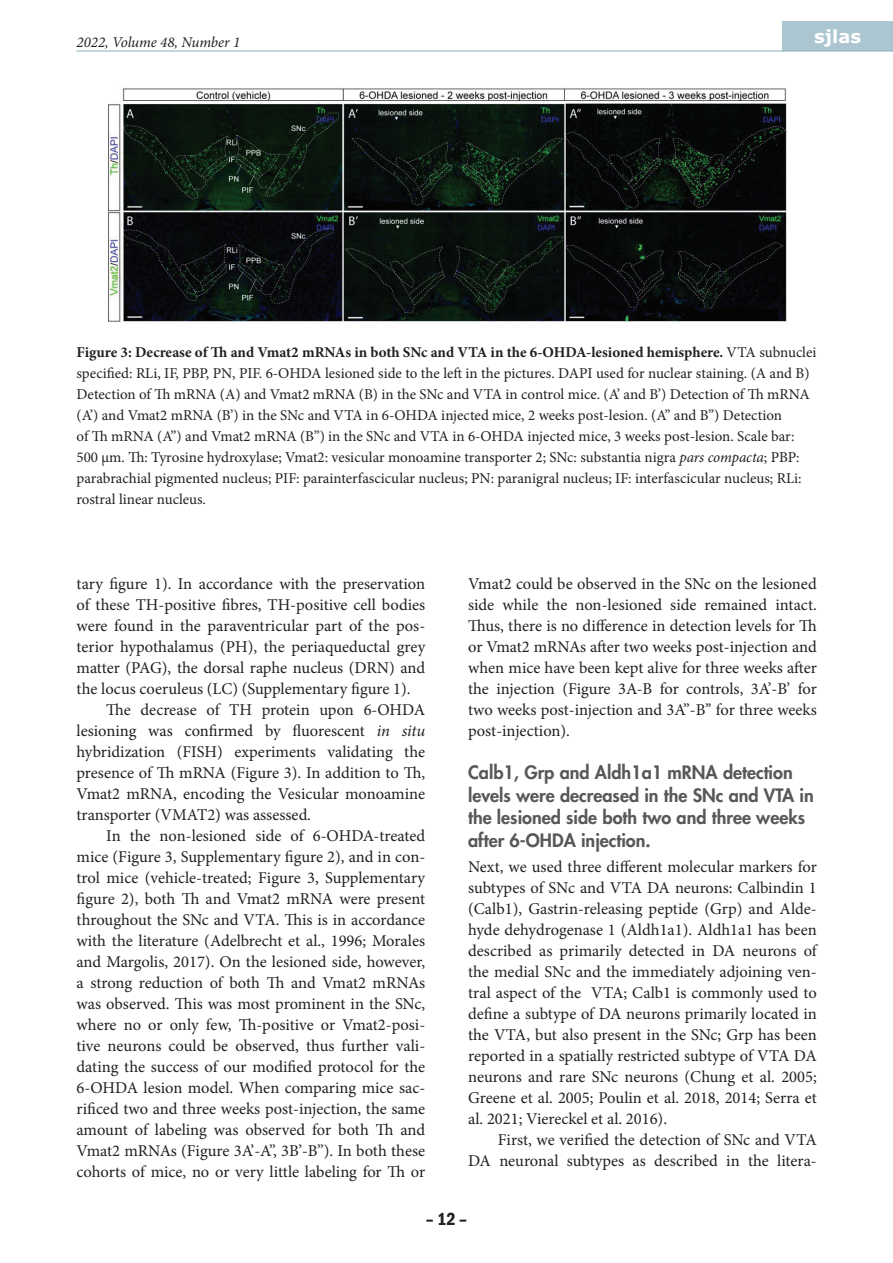
<style>
.page{position:relative;width:893px;height:1263px;background:#fff}
.page>*{position:absolute;margin:0;border:0;box-sizing:border-box;transform-origin:0 0}
.t1{font:800 18px/22.5px "Futura Std";color:#57585a}
.t2{font:700 18px "Verdana";color:#fff}
.t3{font:600 condensed 18px "Franklin Gothic";color:#231f20}
.t4{font:16.5px/21px "Minion Pro";color:#231f20;text-align:justify}
.t5{font:15px/21px "Minion Pro";color:#231f20}
.t6{font:italic 15px "Minion Pro";letter-spacing:-.01em;color:#231f20}
.s1{font-weight:700}
.s2{font-style:italic}
</style>
<div class="page">
<div style="left:782px;top:21px;width:111px;height:30px;background:#abc6d0"></div>
<img style="left:108px;top:88px;width:679px;height:235px">
<hr style="left:77px;top:51px;width:816px;height:1px;background:#88afbb">
<p class="t6" style="left:77px;top:32px;width:165px">2022, Volume 48, Number 1</p>
<p class="t2" style="left:814px;top:24px;width:48px">sjlas</p>
<p class="t5" style="left:77px;top:342px;width:741px"><span class="s1">Figure 3: Decrease of Th and Vmat2 mRNAs in both SNc and VTA in the 6-OHDA-lesioned hemisphere.</span> VTA subnuclei specified: RLi, IF, PBP, PN, PIF. 6-OHDA lesioned side to the left in the pictures. DAPI used for nuclear staining. (A and B)<br>Detection of Th mRNA (A) and Vmat2 mRNA (B) in the SNc and VTA in control mice. (A’ and B’) Detection of Th mRNA (A’) and Vmat2 mRNA (B’) in the SNc and VTA in 6-OHDA injected mice, 2 weeks post-lesion. (A’’ and B’’) Detection<br>of Th mRNA (A’’) and Vmat2 mRNA (B’’) in the SNc and VTA in 6-OHDA injected mice, 3 weeks post-lesion. Scale bar:<br>500 µm. Th: Tyrosine hydroxylase; Vmat2: vesicular monoamine transporter 2; SNc: substantia nigra <span class="s2">pars compacta</span>; PBP: parabrachial pigmented nucleus; PIF: parainterfascicular nucleus; PN: paranigral nucleus; IF: interfascicular nucleus; RLi: rostral linear nucleus.</p>
<p class="t4" style="left:77px;top:573px;width:350px">tary figure 1). In accordance with the preservation</p>
<p class="t4" style="left:77px;top:594px;width:350px">of these TH-positive fibres, TH-positive cell bodies</p>
<p class="t4" style="left:77px;top:615px;width:350px">were found in the paraventricular part of the pos-</p>
<p class="t4" style="left:77px;top:636px;width:350px">terior hypothalamus (PH), the periaqueductal grey</p>
<p class="t4" style="left:77px;top:657px;width:350px">matter (PAG), the dorsal raphe nucleus (DRN) and</p>
<p class="t4" style="left:77px;top:678px;width:335px">the locus coeruleus (LC) (Supplementary figure 1).</p>
<p class="t4" style="left:106px;top:699px;width:320px">The decrease of TH protein upon 6-OHDA</p>
<p class="t4" style="left:77px;top:720px;width:350px">lesioning was confirmed by fluorescent <span class="s2">in situ</span></p>
<p class="t4" style="left:77px;top:741px;width:350px">hybridization (FISH) experiments validating the</p>
<p class="t4" style="left:77px;top:762px;width:350px">presence of Th mRNA (Figure 3). In addition to Th,</p>
<p class="t4" style="left:77px;top:783px;width:350px">Vmat2 mRNA, encoding the Vesicular monoamine</p>
<p class="t4" style="left:77px;top:804px;width:236px">transporter (VMAT2) was assessed.</p>
<p class="t4" style="left:106px;top:825px;width:320px">In the non-lesioned side of 6-OHDA-treated</p>
<p class="t4" style="left:77px;top:846px;width:350px">mice (Figure 3, Supplementary figure 2), and in con-</p>
<p class="t4" style="left:77px;top:867px;width:350px">trol mice (vehicle-treated; Figure 3, Supplementary</p>
<p class="t4" style="left:77px;top:888px;width:350px">figure 2), both Th and Vmat2 mRNA were present</p>
<p class="t4" style="left:77px;top:909px;width:350px">throughout the SNc and VTA. This is in accordance</p>
<p class="t4" style="left:77px;top:930px;width:350px">with the literature (Adelbrecht et al., 1996; Morales</p>
<p class="t4" style="left:77px;top:951px;width:350px">and Margolis, 2017). On the lesioned side, however,</p>
<p class="t4" style="left:77px;top:972px;width:350px">a strong reduction of both Th and Vmat2 mRNAs</p>
<p class="t4" style="left:77px;top:993px;width:350px">was observed. This was most prominent in the SNc,</p>
<p class="t4" style="left:77px;top:1014px;width:350px">where no or only few, Th-positive or Vmat2-posi-</p>
<p class="t4" style="left:77px;top:1035px;width:350px">tive neurons could be observed, thus further vali-</p>
<p class="t4" style="left:77px;top:1056px;width:350px">dating the success of our modified protocol for the</p>
<p class="t4" style="left:77px;top:1077px;width:350px">6-OHDA lesion model. When comparing mice sac-</p>
<p class="t4" style="left:77px;top:1098px;width:350px">rificed two and three weeks post-injection, the same</p>
<p class="t4" style="left:77px;top:1119px;width:350px">amount of labeling was observed for both Th and</p>
<p class="t4" style="left:77px;top:1140px;width:350px">Vmat2 mRNAs (Figure 3A’-A’’, 3B’-B’’). In both these</p>
<p class="t4" style="left:77px;top:1161px;width:350px">cohorts of mice, no or very little labeling for Th or</p>
<p class="t4" style="left:468px;top:573px;width:350px">Vmat2 could be observed in the SNc on the lesioned side while the non-lesioned side remained intact.<br>Thus, there is no difference in detection levels for Th or Vmat2 mRNAs after two weeks post-injection and when mice have been kept alive for three weeks after the injection (Figure 3A-B for controls, 3A’-B’ for two weeks post-injection and 3A’’-B’’ for three weeks post-injection).</p>
<p class="t1" style="left:468px;top:761px;width:347px">Calb1, Grp and Aldh1a1 mRNA detection levels were decreased in the SNc and VTA in the lesioned side both two and three weeks after 6-OHDA injection.</p>
<p class="t4" style="left:468px;top:856px;width:350px">Next, we used three different molecular markers for subtypes of SNc and VTA DA neurons: Calbindin 1 (Calb1), Gastrin-releasing peptide (Grp) and Alde&shy;hyde dehydrogenase 1 (Aldh1a1). Aldh1a1 has been described as primarily detected in DA neurons of the medial SNc and the immediately adjoining ven&shy;tral aspect of the VTA; Calb1 is commonly used to define a subtype of DA neurons primarily located in the VTA, but also present in the SNc; Grp has been reported in a spatially restricted subtype of VTA DA neurons and rare SNc neurons (Chung et al. 2005; Greene et al. 2005; Poulin et al. 2018, 2014; Serra et al. 2021; Viereckel et al. 2016).</p>
<p class="t4" style="left:468px;top:1129px;width:350px;text-align:right">First, we verified the detection of SNc and VTA<br>DA neuronal subtypes as described in the litera-</p>
<p class="t3" style="left:426px;top:1207px;width:43px">– 12 –</p>
</div>
